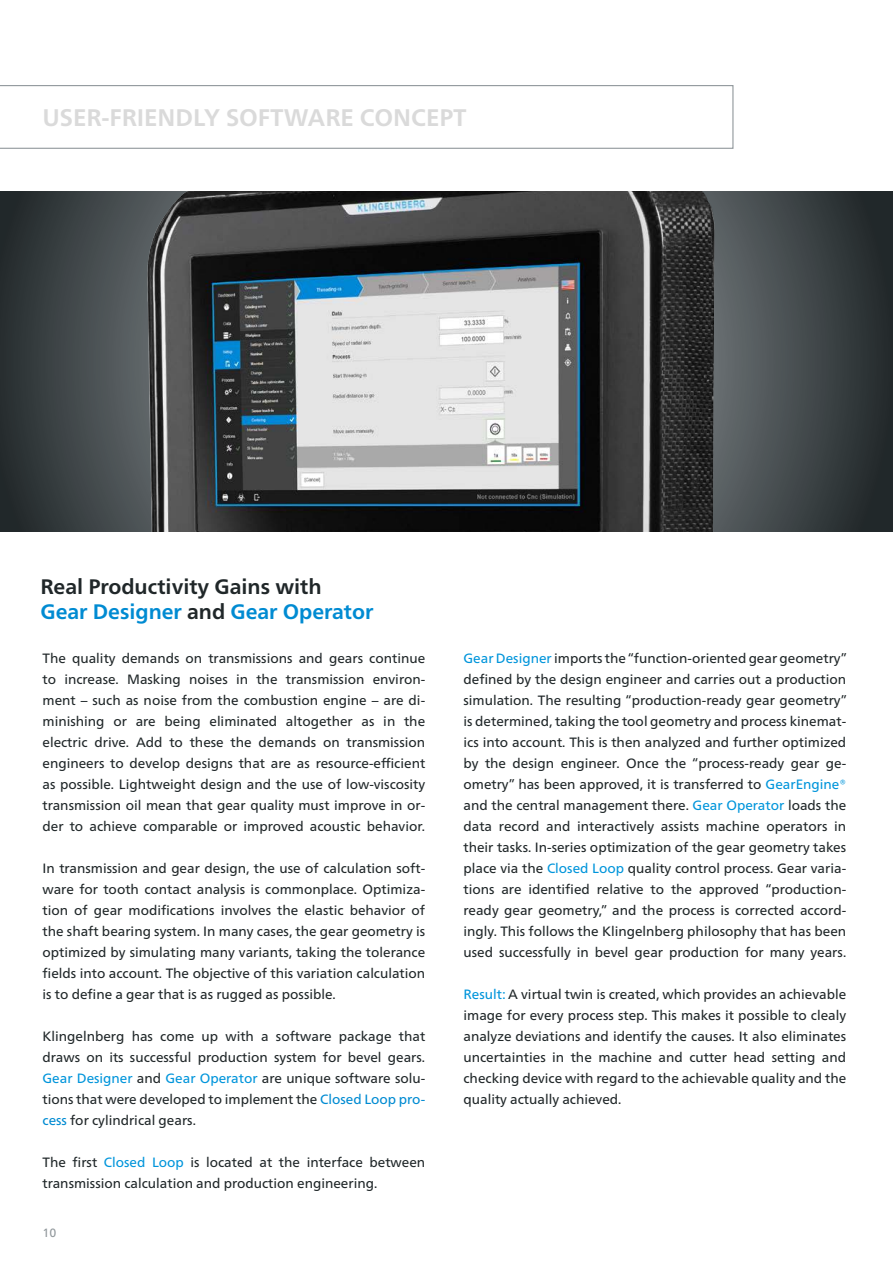
<style>
.page{position:relative;width:893px;height:1263px;background:#fff}
.page>*{position:absolute;margin:0;border:0;box-sizing:border-box;transform-origin:0 0}
.t1{font:700 24px "Frutiger Neue LTW1 G";color:#dadada}
.t2{font:700 21px/25.2px "Frutiger Neue LTW1 G";color:#202729}
.t3{font:13.5px/21px "Frutiger Neue LTW1 G";color:#202729;text-align:justify}
.t4{font:12px "Frutiger Neue LTW1 G";color:#91989c}
.s1{color:#008bd2}
.s2{color:#0095db}
</style>
<div class="page">
<hr style="left:892px;top:0;width:1px;height:1263px;background:#202729">
<svg style="left:0;top:85px;width:733px;height:64px"></svg>
<svg style="left:0;top:191px;width:892px;height:340px;background:#3f4648"></svg>
<img style="left:147px;top:191px;width:568px;height:340px">
<h1 class="t1" style="left:43px;top:103px;width:426px">USER-FRIENDLY SOFTWARE CONCEPT</h1>
<h2 class="t2" style="left:41px;top:574px;width:334px">Real Productivity Gains with<br><span class="s1">Gear Designer</span> and <span class="s1">Gear Operator</span></h2>
<p class="t3" style="left:43px;top:648px;width:384px">The quality demands on transmissions and gears continue to increase. Masking noises in the transmission environ&shy;ment – such as noise from the combustion engine – are di&shy;minishing or are being eliminated altogether as in the electric drive. Add to these the demands on transmission engineers to develop designs that are as resource-efficient as possible. Lightweight design and the use of low-viscosity transmission oil mean that gear quality must improve in or&shy;der to achieve comparable or improved acoustic behavior.</p>
<p class="t3" style="left:43px;top:858px;width:384px">In transmission and gear design, the use of calculation soft&shy;ware for tooth contact analysis is commonplace. Optimiza&shy;tion of gear modifications involves the elastic behavior of the shaft bearing system. In many cases, the gear geometry is optimized by simulating many variants, taking the tolerance fields into account. The objective of this variation calculation is to define a gear that is as rugged as possible.</p>
<p class="t3" style="left:43px;top:1026px;width:384px">Klingelnberg has come up with a software package that draws on its successful production system for bevel gears.<br><span class="s2">Gear Designer</span> and <span class="s2">Gear Operator</span> are unique software solu&shy;tions that were developed to implement the <span class="s1">Closed Loop pro&shy;cess</span> for cylindrical gears.</p>
<p class="t3" style="left:43px;top:1152px;width:384px">The first <span class="s2">Closed Loop</span> is located at the interface between transmission calculation and production engineering.</p>
<p class="t4" style="left:43px;top:1226px;width:15px">10</p>
<p class="t3" style="left:463px;top:648px;width:385px"><span class="s2">Gear Designer</span> imports the “function-oriented gear geometry” defined by the design engineer and carries out a production simulation. The resulting “production-ready gear geometry” is determined, taking the tool geometry and process kinemat&shy;ics into account. This is then analyzed and further optimized by the design engineer. Once the “process-ready gear ge&shy;ometry” has been approved, it is transferred to <span class="s2">GearEngine® </span>and the central management there. <span class="s2">Gear Operator</span> loads the data record and interactively assists machine operators in their tasks. In-series optimization of the gear geometry takes place via the <span class="s2">Closed Loop</span> quality control process. Gear varia&shy;tions are identified relative to the approved “production&shy;ready gear geometry,” and the process is corrected accord&shy;ingly. This follows the Klingelnberg philosophy that has been used successfully in bevel gear production for many years.</p>
<p class="t3" style="left:463px;top:984px;width:384px"><span class="s2">Result:</span> A virtual twin is created, which provides an achievable image for every process step. This makes it possible to clealy analyze deviations and identify the causes. It also eliminates uncertainties in the machine and cutter head setting and checking device with regard to the achievable quality and the quality actually achieved.</p>
</div>
